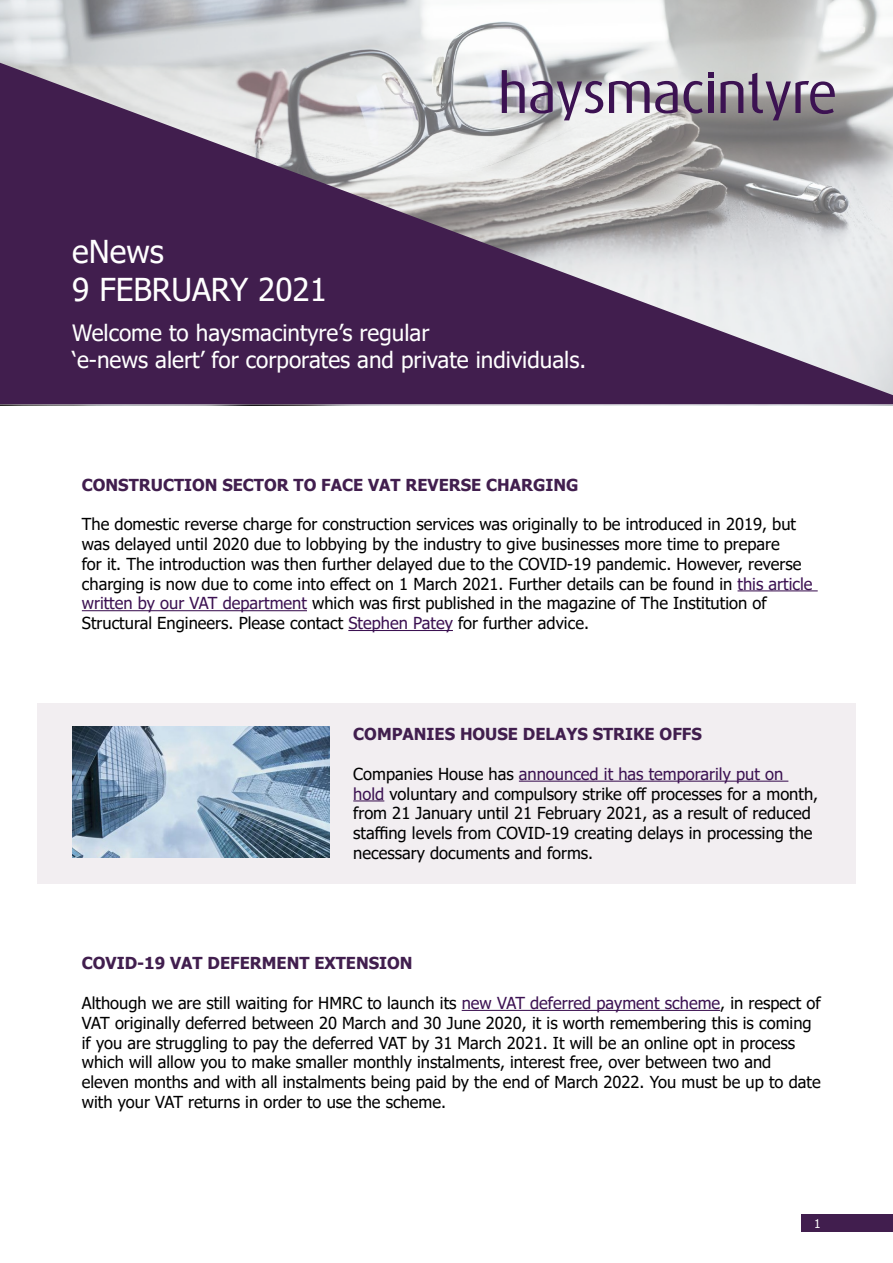
<style>
.page{position:relative;width:893px;height:1263px;background:#fff}
.page>*{position:absolute;margin:0;border:0;box-sizing:border-box;transform-origin:0 0}
.t1{font:31.5px/37.8px "Tahoma";color:#fff}
.t2{font:22.5px/27px "Tahoma";color:#fff}
.t3{font:16.5px/19.8px "Tahoma";color:#000}
.t4{font:700 16.5px "Tahoma";color:#411e4e}
.t5{font:12px "Tahoma";color:#fff}
.s1{color:#3c1252}
</style>
<div class="page">
<svg style="left:0;top:0;width:893px;height:405px"></svg>
<svg style="left:0;top:63px;width:893px;height:341px;background:#806d87"></svg>
<svg style="left:502px;top:70px;width:101px;height:50px"></svg>
<svg style="left:721px;top:81px;width:22px;height:32px"></svg>
<svg style="left:609px;top:73px;width:104px;height:41px;background:#a598ab"></svg>
<svg style="left:749px;top:73px;width:86px;height:47px;background:#938897"></svg>
<div style="left:37px;top:703px;width:819px;height:181px;background:#f2eef1"></div>
<img style="left:72px;top:726px;width:258px;height:132px">
<hr style="left:519px;top:781px;width:269px;height:1px;background:#3c1252">
<hr style="left:353px;top:800px;width:31px;height:1px;background:#3c1252">
<hr style="left:737px;top:590px;width:81px;height:1px;background:#3c1252">
<hr style="left:82px;top:610px;width:225px;height:1px;background:#3c1252">
<hr style="left:348px;top:630px;width:105px;height:1px;background:#3c1252">
<hr style="left:462px;top:1010px;width:258px;height:1px;background:#3c1252">
<div style="left:801px;top:1215px;width:92px;height:17px;background:#411e4e"></div>
<h1 class="t1" style="left:72px;top:235px;width:256px">eNews<br>9 FEBRUARY 2021</h1>
<h2 class="t2" style="left:72px;top:320px;width:515px">Welcome to haysmacintyre’s regular<br>‘e-news alert’ for corporates and private individuals.</h2>
<p class="t4" style="left:82px;top:473px;width:498px">CONSTRUCTION SECTOR TO FACE VAT REVERSE CHARGING</p>
<p class="t3" style="left:82px;top:515px;width:732px">The domestic reverse charge for construction services was originally to be introduced in 2019, but was delayed until 2020 due to lobbying by the industry to give businesses more time to prepare<br>for it. The introduction was then further delayed due to the COVID-19 pandemic. However, reverse charging is now due to come into effect on 1 March 2021. Further details can be found in <span class="s1">this article written by our VAT department</span> which was first published in the magazine of The Institution of Structural Engineers. Please contact <span class="s1">Stephen Patey</span> for further advice.</p>
<p class="t4" style="left:353px;top:723px;width:350px">COMPANIES HOUSE DELAYS STRIKE OFFS</p>
<p class="t3" style="left:353px;top:765px;width:466px">Companies House has <span class="s1">announced it has temporarily put on hold</span> voluntary and compulsory strike off processes for a month, from 21 January until 21 February 2021, as a result of reduced staffing levels from COVID-19 creating delays in processing the necessary documents and forms.</p>
<p class="t4" style="left:82px;top:952px;width:332px">COVID-19 VAT DEFERMENT EXTENSION</p>
<p class="t3" style="left:82px;top:994px;width:740px">Although we are still waiting for HMRC to launch its <span class="s1">new VAT deferred payment scheme</span>, in respect of VAT originally deferred between 20 March and 30 June 2020, it is worth remembering this is coming if you are struggling to pay the deferred VAT by 31 March 2021. It will be an online opt in process which will allow you to make smaller monthly instalments, interest free, over between two and eleven months and with all instalments being paid by the end of March 2022. You must be up to date with your VAT returns in order to use the scheme.</p>
<p class="t5" style="left:814px;top:1215px;width:8px">1</p>
</div>
